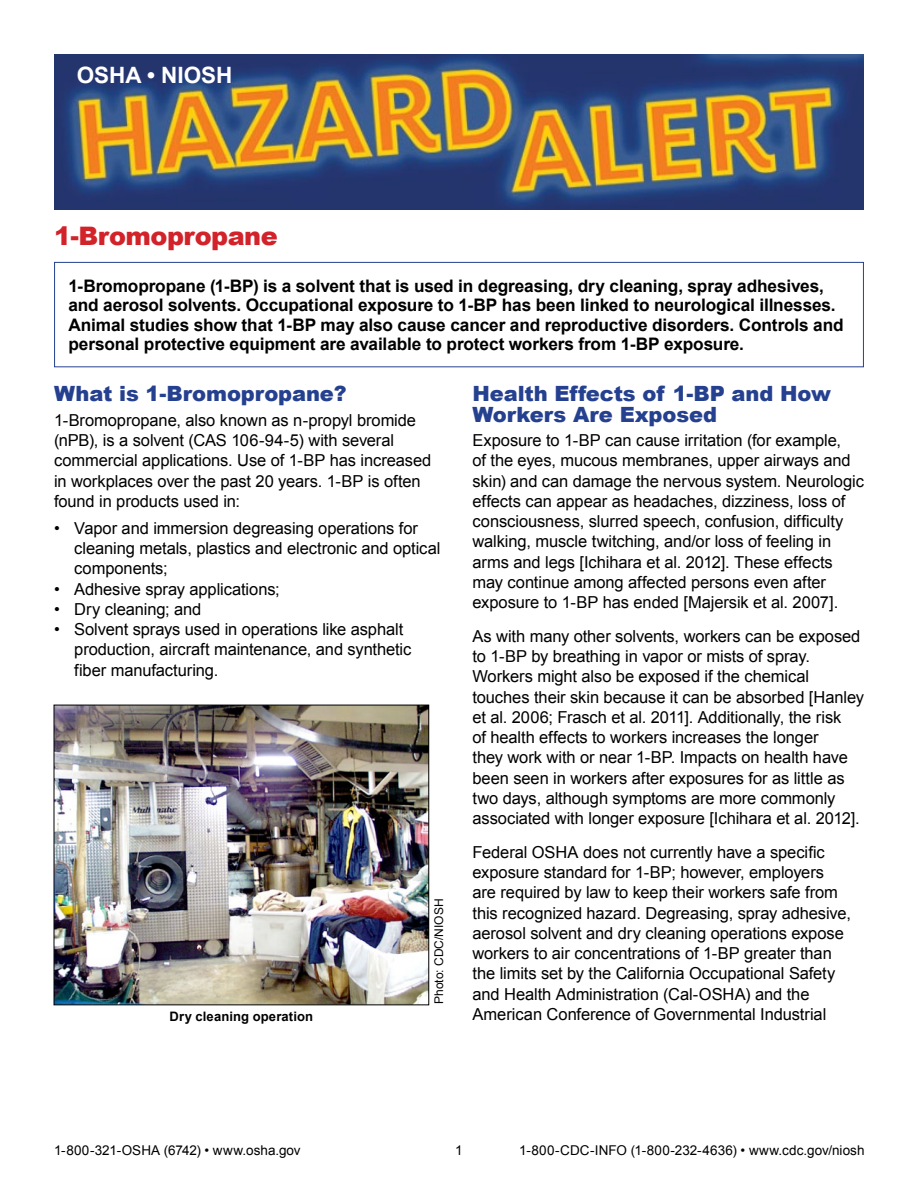
<style>
.page{position:relative;width:918px;height:1188px;background:#fff}
.page>*{position:absolute;margin:0;border:0;box-sizing:border-box;transform-origin:0 0}
.Title_of_Hazard_Aler{font:900 25.5px "Arial";letter-spacing:-.02em;color:#d2232a}
.t1{font:700 22.5px "Arial";color:#fff}
.Subhead{font:900 21px/20.2px "Arial";letter-spacing:-.005em;color:#25408f}
.Text_in_Box{font:700 17.25px/19.5px "Arial";letter-spacing:-.01em;color:#000}
.Bodytext{font:16.5px/20.2px "Arial";letter-spacing:-.005em;color:#000}
.Tight_Bullet{font:16.5px/20.2px "Arial";letter-spacing:-.005em;color:#000}
.Bullet_with_space_af{font:16.5px/20.2px "Arial";letter-spacing:-.005em;color:#000}
.Bodytext-2{font:13.5px "Arial";letter-spacing:.005em;color:#000}
.Center{font:13.5px "Arial";color:#000}
.t2{font:700 13.05px "Arial";letter-spacing:.01em;color:#000}
.t3{font:12px "Arial";color:#000}
</style>
<div class="page">
<img style="left:54px;top:54px;width:810px;height:156px">
<div style="left:54px;top:262px;width:810px;height:105px;border:1px solid #25408f"></div>
<img style="left:56px;top:707px;width:371px;height:296px">
<div style="left:54px;top:705px;width:375px;height:300px;border:1px solid #000"></div>
<p class="t1" style="left:77px;top:61px;width:157px">OSHA • NIOSH</p>
<p class="Title_of_Hazard_Aler" style="left:54px;top:222px;width:225px">1-Bromopropane</p>
<p class="Text_in_Box" style="left:68px;top:276px;width:777px">1-Bromopropane (1-BP) is a solvent that is used in degreasing, dry cleaning, spray adhesives, and aerosol solvents. Occupational exposure to 1-BP has been linked to neurological illnesses.<br>Animal studies show that 1-BP may also cause cancer and reproductive disorders. Controls and personal protective equipment are available to protect workers from 1-BP exposure.</p>
<p class="Subhead" style="left:54px;top:384px;width:294px">What is 1-Bromopropane?</p>
<p class="Bodytext" style="left:54px;top:410px;width:379px">1-Bromopropane, also known as n-propyl bromide (nPB), is a solvent (CAS 106-94-5) with several commercial applications. Use of 1-BP has increased in workplaces over the past 20 years. 1-BP is often found in products used in:</p>
<p class="Tight_Bullet" style="left:74px;top:518px;width:368px;text-indent:-20px">• Vapor and immersion degreasing operations for cleaning metals, plastics and electronic and optical components;</p>
<p class="Tight_Bullet" style="left:54px;top:579px;width:227px">• Adhesive spray applications;</p>
<p class="Tight_Bullet" style="left:54px;top:599px;width:149px">• Dry cleaning; and</p>
<p class="Bullet_with_space_af" style="left:74px;top:619px;width:339px;text-indent:-20px">• Solvent sprays used in operations like asphalt production, aircraft maintenance, and synthetic fiber manufacturing.</p>
<p class="Subhead" style="left:472px;top:384px;width:360px">Health Effects of 1-BP and How<br>Workers Are Exposed</p>
<p class="Bodytext" style="left:472px;top:430px;width:393px">Exposure to 1-BP can cause irritation (for example,<br>of the eyes, mucous membranes, upper airways and skin) and can damage the nervous system. Neurologic effects can appear as headaches, dizziness, loss of consciousness, slurred speech, confusion, difficulty walking, muscle twitching, and/or loss of feeling in arms and legs [Ichihara et al. 2012]. These effects may continue among affected persons even after exposure to 1-BP has ended [Majersik et al. 2007].</p>
<p class="Bodytext" style="left:472px;top:626px;width:393px">As with many other solvents, workers can be exposed to 1-BP by breathing in vapor or mists of spray.<br>Workers might also be exposed if the chemical touches their skin because it can be absorbed [Hanley et al. 2006; Frasch et al. 2011]. Additionally, the risk<br>of health effects to workers increases the longer<br>they work with or near 1-BP. Impacts on health have been seen in workers after exposures for as little as two days, although symptoms are more commonly associated with longer exposure [Ichihara et al. 2012].</p>
<p class="Bodytext" style="left:472px;top:842px;width:380px">Federal OSHA does not currently have a specific exposure standard for 1-BP; however, employers are required by law to keep their workers safe from this recognized hazard. Degreasing, spray adhesive, aerosol solvent and dry cleaning operations expose workers to air concentrations of 1-BP greater than the limits set by the California Occupational Safety and Health Administration (Cal-OSHA) and the</p>
<p class="t3" style="left:431px;top:1004px;width:107px;rotate:-90deg">Photo: CDC/NIOSH</p>
<p class="t2" style="left:169px;top:1007px;width:145px">Dry cleaning operation</p>
<p class="Bodytext" style="left:472px;top:1004px;width:355px">American Conference of Governmental Industrial</p>
<p class="Bodytext-2" style="left:54px;top:1141px;width:248px">1-800-321-OSHA (6742) • www.osha.gov</p>
<p class="Center" style="left:455px;top:1141px;width:9px">1</p>
<p class="Bodytext-2" style="left:519px;top:1141px;width:347px">1-800-CDC-INFO (1-800-232-4636) • www.cdc.gov/niosh</p>
</div>
